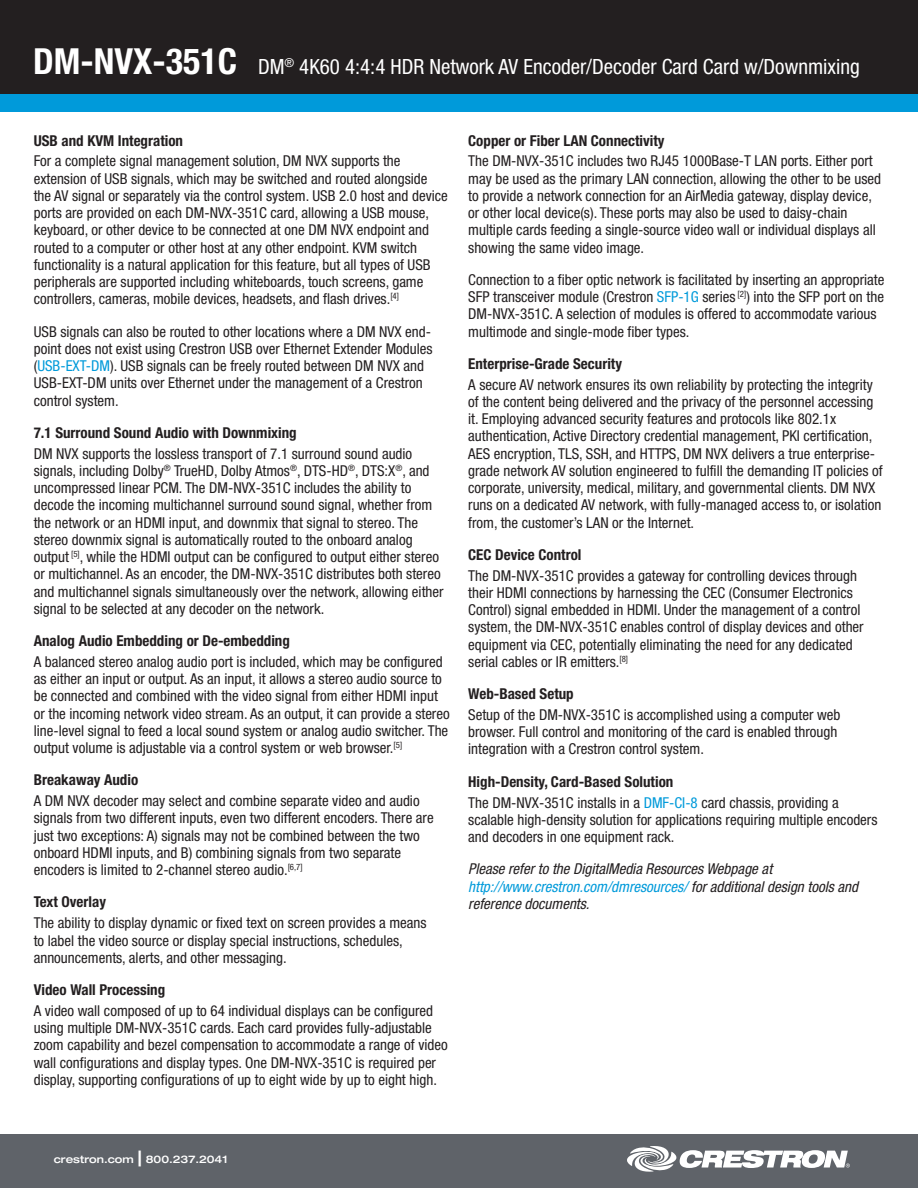
<style>
.page{position:relative;width:918px;height:1188px;background:#fff}
.page>*{position:absolute;margin:0;border:0;box-sizing:border-box;transform-origin:0 0}
.t1{font:condensed 21px "Helvetica Neue LT Std";color:#fff}
.t2{font:condensed 15px/17.2px "Helvetica Neue LT Std";color:#231f20}
.bold_copy_headings{font:700 condensed 15px "Helvetica Neue LT Std";color:#231f20}
.t3{font:italic condensed 15px/17.2px "Helvetica Neue LT Std";color:#231f20}
.t4{font:500 expanded 10.5px "Helvetica Neue LT Std";color:#fff}
.s1{font-weight:700;font-size:36px}
.s2{color:#009ada}
.s3{font-size:21px}
</style>
<div class="page">
<div style="left:0;top:0;width:918px;height:94px;background:#231f20"></div>
<div style="left:0;top:94px;width:918px;height:18px;background:#009ada"></div>
<div style="left:0;top:1134px;width:918px;height:54px;background:#5f6369"></div>
<svg style="left:627px;top:1146px;width:223px;height:26px"></svg>
<h1 class="t1" style="left:33px;top:55px;width:828px"><span class="s1">DM-NVX-351C</span> DM<sup>®</sup> 4K60 4:4:4 HDR Network AV Encoder/Decoder Card Card w/Downmixing</h1>
<p class="bold_copy_headings" style="left:34px;top:131px;width:151px">USB and KVM Integration</p>
<p class="t2" style="left:34px;top:152px;width:416px">For a complete signal management solution, DM NVX supports the extension of USB signals, which may be switched and routed alongside the AV signal or separately via the control system. USB 2.0 host and device ports are provided on each DM-NVX-351C card, allowing a USB mouse, keyboard, or other device to be connected at one DM NVX endpoint and routed to a computer or other host at any other endpoint. KVM switch functionality is a natural application for this feature, but all types of USB peripherals are supported including whiteboards, touch screens, game controllers, cameras, mobile devices, headsets, and flash drives.<sup>[4]</sup></p>
<p class="t2" style="left:34px;top:323px;width:400px">USB signals can also be routed to other locations where a DM NVX end&shy;point does not exist using Crestron USB over Ethernet Extender Modules (<span class="s2">USB-EXT-DM</span>). USB signals can be freely routed between DM NVX and USB-EXT-DM units over Ethernet under the management of a Crestron control system.</p>
<p class="bold_copy_headings" style="left:34px;top:424px;width:265px">7.1 Surround Sound Audio with Downmixing</p>
<p class="t2" style="left:34px;top:445px;width:411px">DM NVX supports the lossless transport of 7.1 surround sound audio signals, including Dolby<sup>®</sup> TrueHD, Dolby Atmos<sup>®</sup>, DTS-HD<sup>®</sup>, DTS:X<sup>®</sup>, and uncompressed linear PCM. The DM-NVX-351C includes the ability to decode the incoming multichannel surround sound signal, whether from the network or an HDMI input, and downmix that signal to stereo. The stereo downmix signal is automatically routed to the onboard analog output <sup>[5]</sup>, while the HDMI output can be configured to output either stereo or multichannel. As an encoder, the DM-NVX-351C distributes both stereo and multichannel signals simultaneously over the network, allowing either signal to be selected at any decoder on the network.</p>
<p class="bold_copy_headings" style="left:34px;top:632px;width:258px">Analog Audio Embedding or De-embedding</p>
<p class="t2" style="left:34px;top:653px;width:418px">A balanced stereo analog audio port is included, which may be configured as either an input or output. As an input, it allows a stereo audio source to be connected and combined with the video signal from either HDMI input or the incoming network video stream. As an output, it can provide a stereo line-level signal to feed a local sound system or analog audio switcher. The output volume is adjustable via a control system or web browser.<sup>[5]</sup></p>
<p class="bold_copy_headings" style="left:34px;top:771px;width:106px">Breakaway Audio</p>
<p class="t2" style="left:34px;top:792px;width:401px">A DM NVX decoder may select and combine separate video and audio signals from two different inputs, even two different encoders. There are just two exceptions: A) signals may not be combined between the two onboard HDMI inputs, and B) combining signals from two separate encoders is limited to 2-channel stereo audio.<sup>[6,7]</sup></p>
<p class="bold_copy_headings" style="left:34px;top:893px;width:74px">Text Overlay</p>
<p class="t2" style="left:34px;top:914px;width:394px">The ability to display dynamic or fixed text on screen provides a means to label the video source or display special instructions, schedules, announcements, alerts, and other messaging.</p>
<p class="bold_copy_headings" style="left:34px;top:981px;width:133px">Video Wall Processing</p>
<p class="t2" style="left:34px;top:1002px;width:416px">A video wall composed of up to 64 individual displays can be configured using multiple DM-NVX-351C cards. Each card provides fully-adjustable zoom capability and bezel compensation to accommodate a range of video wall configurations and display types. One DM-NVX-351C is required per display, supporting configurations of up to eight wide by up to eight high.</p>
<p class="bold_copy_headings" style="left:468px;top:131px;width:198px">Copper or Fiber LAN Connectivity</p>
<p class="t2" style="left:468px;top:152px;width:414px">The DM-NVX-351C includes two RJ45 1000Base-T LAN ports. Either port may be used as the primary LAN connection, allowing the other to be used to provide a network connection for an AirMedia gateway, display device, or other local device(s). These ports may also be used to daisy-chain multiple cards feeding a single-source video wall or individual displays all showing the same video image.</p>
<p class="t2" style="left:468px;top:271px;width:418px">Connection to a fiber optic network is facilitated by inserting an appropriate SFP transceiver module (Crestron <span class="s2">SFP-1G</span> series <sup>[2]</sup>) into the SFP port on the DM-NVX-351C. A selection of modules is offered to accommodate various multimode and single-mode fiber types.</p>
<p class="bold_copy_headings" style="left:468px;top:355px;width:155px">Enterprise-Grade Security</p>
<p class="t2" style="left:468px;top:376px;width:416px">A secure AV network ensures its own reliability by protecting the integrity of the content being delivered and the privacy of the personnel accessing it. Employing advanced security features and protocols like 802.1x authentication, Active Directory credential management, PKI certification, AES encryption, TLS, SSH, and HTTPS, DM NVX delivers a true enterprise&shy;grade network AV solution engineered to fulfill the demanding IT policies of corporate, university, medical, military, and governmental clients. DM NVX runs on a dedicated AV network, with fully-managed access to, or isolation from, the customer’s LAN or the Internet.</p>
<p class="bold_copy_headings" style="left:468px;top:546px;width:115px">CEC Device Control</p>
<p class="t2" style="left:468px;top:567px;width:397px">The DM-NVX-351C provides a gateway for controlling devices through their HDMI connections by harnessing the CEC (Consumer Electronics Control) signal embedded in HDMI. Under the management of a control system, the DM-NVX-351C enables control of display devices and other equipment via CEC, potentially eliminating the need for any dedicated serial cables or IR emitters.<sup>[8]</sup></p>
<p class="bold_copy_headings" style="left:468px;top:685px;width:107px">Web-Based Setup</p>
<p class="t2" style="left:468px;top:706px;width:374px">Setup of the DM-NVX-351C is accomplished using a computer web browser. Full control and monitoring of the card is enabled through integration with a Crestron control system.</p>
<p class="bold_copy_headings" style="left:468px;top:772px;width:207px">High-Density, Card-Based Solution</p>
<p class="t2" style="left:468px;top:793px;width:411px">The DM-NVX-351C installs in a <span class="s2">DMF-CI-8</span> card chassis, providing a scalable high-density solution for applications requiring multiple encoders and decoders in one equipment rack.</p>
<p class="t3" style="left:468px;top:861px;width:391px">Please refer to the DigitalMedia Resources Webpage at <span class="s2">http://www.crestron.com/dmresources/</span> for additional design tools and reference documents.</p>
<p class="t4" style="left:54px;top:1153px;width:175px">crestron.com <span class="s3">|</span> 800.237.2041</p>
</div>
